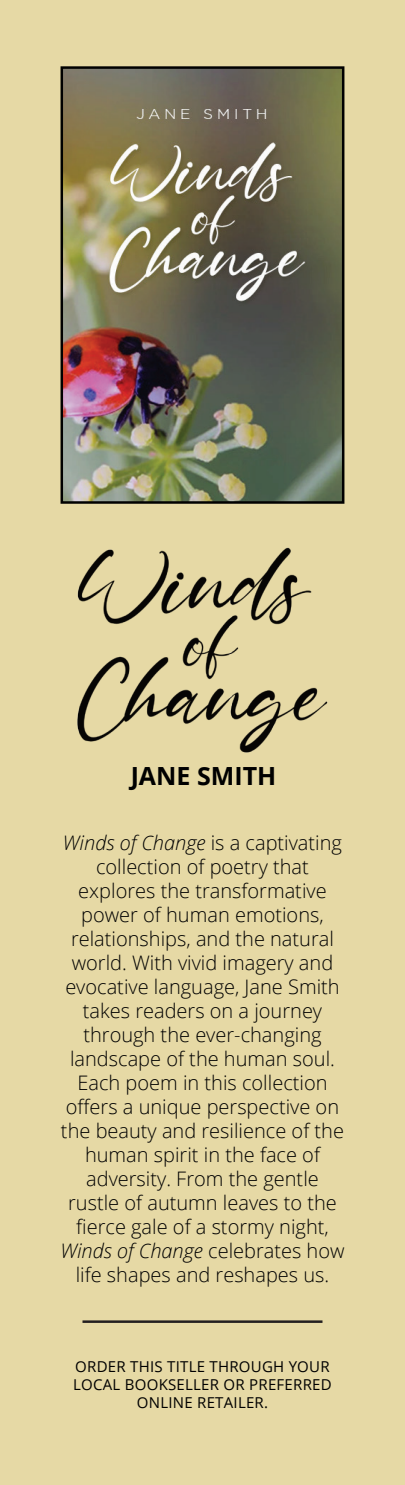
<style>
.page{position:relative;width:405px;height:1485px;background:#e6d9a5}
.page>*{position:absolute;margin:0;border:0;box-sizing:border-box;transform-origin:0 0}
.t1{font:700 25px "Open Sans";color:#000}
.t2{font:300 20px/24px "Open Sans";color:#000;text-align:center}
.t3{font:15px/18px "Open Sans";letter-spacing:.015em;color:#000;text-align:center}
.s1{font-style:italic}
</style>
<div class="page">
<img style="left:64px;top:69px;width:277px;height:432px">
<img style="left:77px;top:547px;width:251px;height:206px">
<hr style="left:82px;top:1320px;width:240px;height:3px;background:#231f20">
<div style="left:61px;top:66px;width:283px;height:438px;border:2px solid #000"></div>
<p class="t1" style="left:131px;top:758px;width:147px">JANE SMITH</p>
<p class="t2" style="left:60px;top:830px;width:286px"><span class="s1">Winds of Change</span> is a captivating collection of poetry that explores the transformative power of human emotions, relationships, and the natural world. With vivid imagery and evocative language, Jane Smith takes readers on a journey through the ever-changing landscape of the human soul.<br>Each poem in this collection offers a unique perspective on the beauty and resilience of the human spirit in the face of adversity. From the gentle rustle of autumn leaves to the fierce gale of a stormy night,<br><span class="s1">Winds of Change</span> celebrates how life shapes and reshapes us.</p>
<p class="t3" style="left:73px;top:1358px;width:260px">ORDER THIS TITLE THROUGH YOUR<br>LOCAL BOOKSELLER OR PREFERRED<br>ONLINE RETAILER.</p>
</div>
